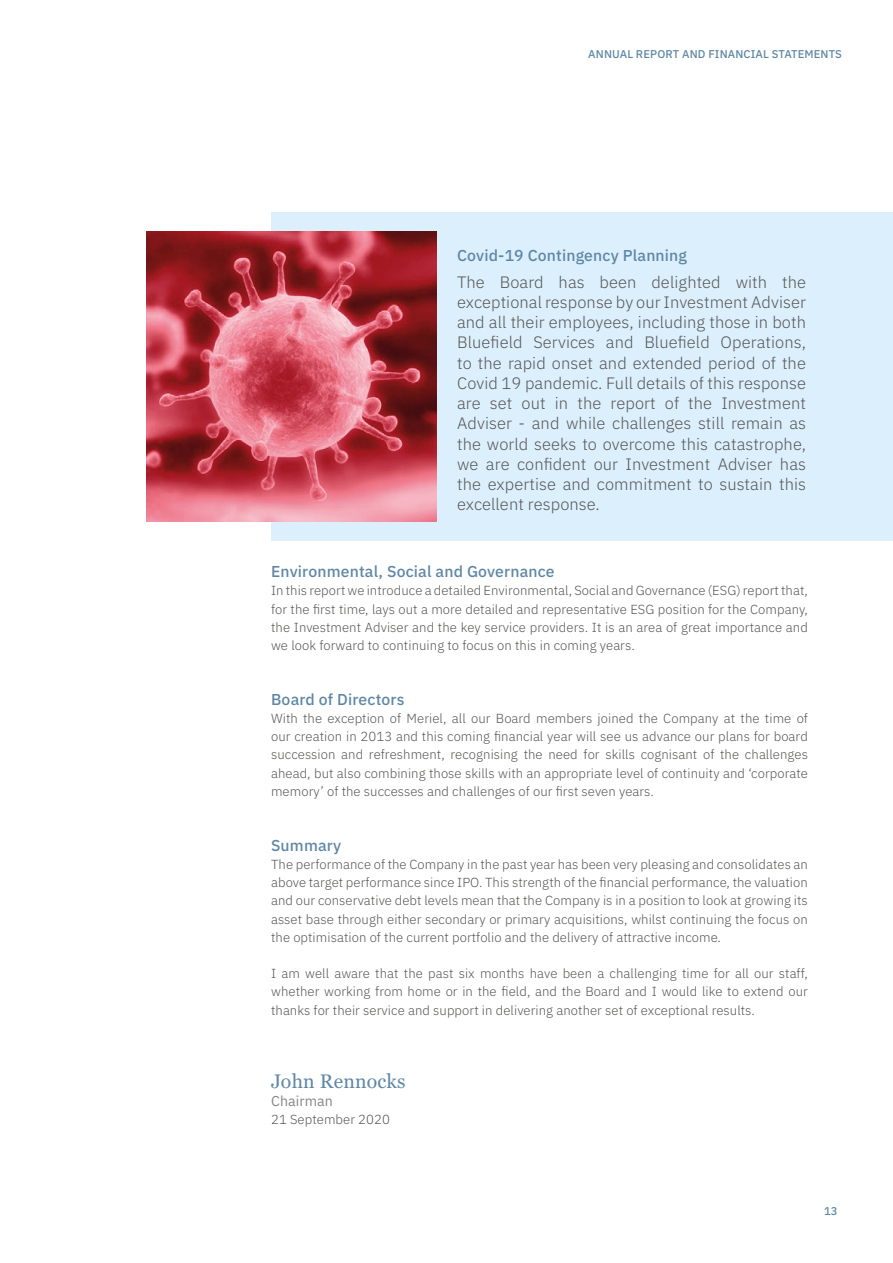
<style>
.page{position:relative;width:893px;height:1263px;background:#fff}
.page>*{position:absolute;margin:0;border:0;box-sizing:border-box;transform-origin:0 0}
.t1{font:19.5px "Georgia Pro";letter-spacing:.01em;color:#5f87a5}
.t2{font:300 16.5px/20.2px "IBM Plex Sans";letter-spacing:.005em;color:#555554;text-align:justify}
.t3{font:500 15.75px "IBM Plex Sans";letter-spacing:.01em;color:#5f87a5}
.t4{font:14.25px "IBM Plex Sans";letter-spacing:.005em;color:#888685}
.t5{font:300 13.2px/18.3px "IBM Plex Sans";letter-spacing:.005em;color:#555554;text-align:justify}
.t6{font:500 11.25px "IBM Plex Sans";letter-spacing:.01em;color:#5f87a5}
</style>
<div class="page">
<div style="left:271px;top:213px;width:622px;height:328px;background:#dceffc"></div>
<img style="left:147px;top:232px;width:289px;height:289px">
<p class="t6" style="left:588px;top:45px;width:255px">ANNUAL REPORT AND FINANCIAL STATEMENTS</p>
<p class="t3" style="left:457px;top:243px;width:231px">Covid-19 Contingency Planning</p>
<p class="t2" style="left:457px;top:270px;width:350px">The Board has been delighted with the exceptional response by our Investment Adviser and all their employees, including those in both Bluefield Services and Bluefield Operations, to the rapid onset and extended period of the Covid 19 pandemic. Full details of this response are set out in the report of the Investment Adviser - and while challenges still remain as the world seeks to overcome this catastrophe, we are confident our Investment Adviser has the expertise and commitment to sustain this excellent response.</p>
<p class="t3" style="left:271px;top:559px;width:285px">Environmental, Social and Governance</p>
<p class="t5" style="left:271px;top:580px;width:538px">In this report we introduce a detailed Environmental, Social and Governance (ESG) report that, for the first time, lays out a more detailed and representative ESG position for the Company, the Investment Adviser and the key service providers. It is an area of great importance and we look forward to continuing to focus on this in coming years.</p>
<p class="t3" style="left:271px;top:687px;width:135px">Board of Directors</p>
<p class="t5" style="left:271px;top:708px;width:538px">With the exception of Meriel, all our Board members joined the Company at the time of our creation in 2013 and this coming financial year will see us advance our plans for board succession and refreshment, recognising the need for skills cognisant of the challenges ahead, but also combining those skills with an appropriate level of continuity and ‘corporate memory’ of the successes and challenges of our first seven years.</p>
<p class="t3" style="left:271px;top:833px;width:72px">Summary</p>
<p class="t5" style="left:271px;top:854px;width:538px">The performance of the Company in the past year has been very pleasing and consolidates an above target performance since IPO. This strength of the financial performance, the valuation and our conservative debt levels mean that the Company is in a position to look at growing its asset base through either secondary or primary acquisitions, whilst continuing the focus on the optimisation of the current portfolio and the delivery of attractive income.</p>
<p class="t5" style="left:271px;top:963px;width:538px">I am well aware that the past six months have been a challenging time for all our staff, whether working from home or in the field, and the Board and I would like to extend our thanks for their service and support in delivering another set of exceptional results.</p>
<p class="t1" style="left:271px;top:1070px;width:136px">John Rennocks</p>
<p class="t4" style="left:271px;top:1090px;width:63px">Chairman</p>
<p class="t5" style="left:271px;top:1109px;width:120px">21 September 2020</p>
<p class="t6" style="left:824px;top:1202px;width:15px">13</p>
</div>
